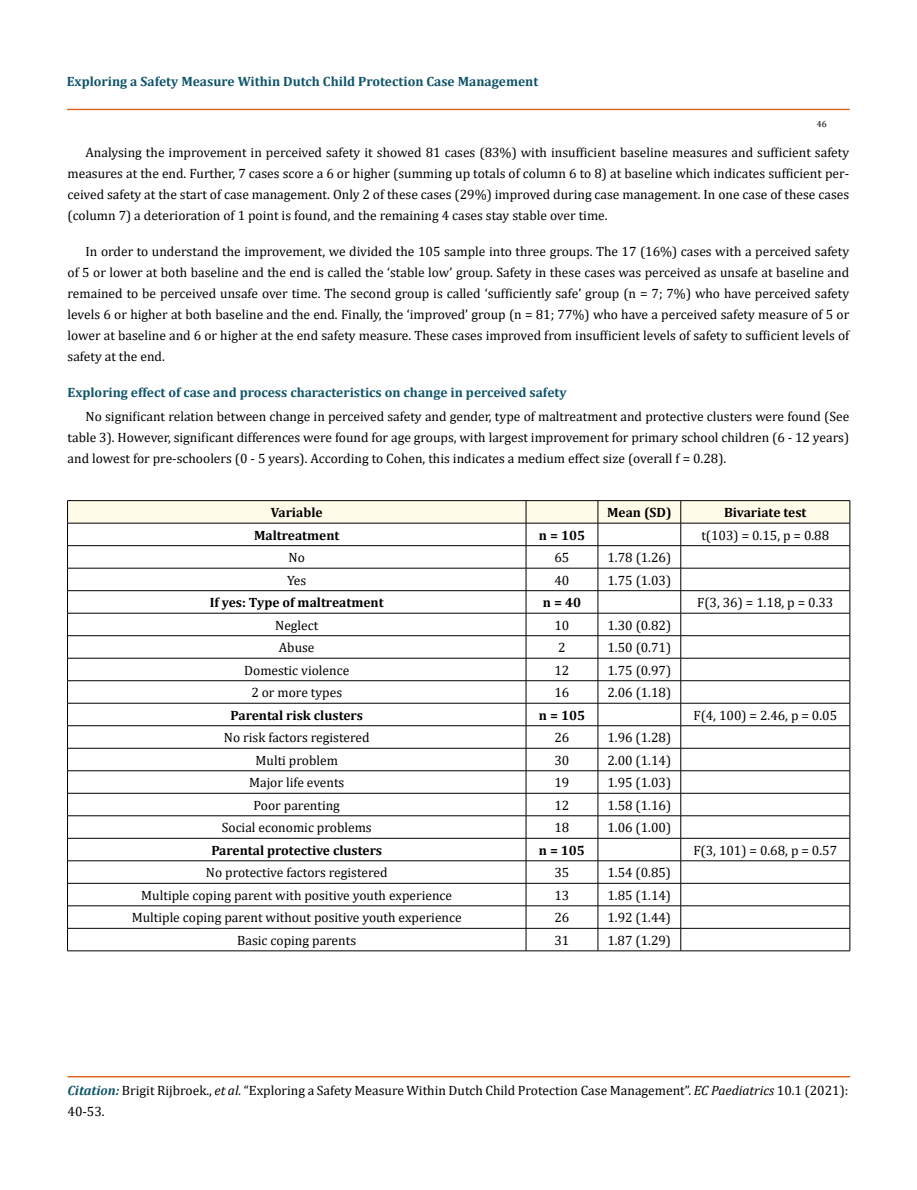
<style>
.page{position:relative;width:917px;height:1190px;background:#fff}
.page>*{position:absolute;margin:0;border:0;box-sizing:border-box;transform-origin:0 0}
.t1{font:13.5px/21px "Cambria";color:#000;text-align:justify}
.t2{font:700 13.5px "Cambria";color:#0e546a}
.t3{font:700 13.5px "Cambria";color:#000}
.t4{font:9px "Cambria";color:#000}
.s1{font-weight:700;font-style:italic;color:#0e546a}
.s2{font-style:italic}
</style>
<div class="page">
<div style="left:67px;top:109px;width:782px;height:1px;border:1px solid #e05d1a"></div>
<div style="left:68px;top:1076px;width:781px;height:1px;border:1px solid #e05d1a"></div>
<svg style="left:67px;top:500px;width:783px;height:450px"></svg>
<hr style="left:67px;top:950px;width:459px;height:1px;background:#000">
<hr style="left:526px;top:950px;width:72px;height:1px;background:#000">
<hr style="left:598px;top:950px;width:82px;height:1px;background:#000">
<hr style="left:680px;top:950px;width:170px;height:1px;background:#000">
<p class="t2" style="left:67px;top:72px;width:473px">Exploring a Safety Measure Within Dutch Child Protection Case Management</p>
<p class="t4" style="left:816px;top:118px;width:11px">46</p>
<p class="t1" style="left:68px;top:142px;width:783px;text-indent:18px">Analysing the improvement in perceived safety it showed 81 cases (83%) with insufficient baseline measures and sufficient safety measures at the end. Further, 7 cases score a 6 or higher (summing up totals of column 6 to 8) at baseline which indicates sufficient per&shy;ceived safety at the start of case management. Only 2 of these cases (29%) improved during case management. In one case of these cases (column 7) a deterioration of 1 point is found, and the remaining 4 cases stay stable over time.</p>
<p class="t1" style="left:68px;top:241px;width:783px;text-indent:18px">In order to understand the improvement, we divided the 105 sample into three groups. The 17 (16%) cases with a perceived safety of 5 or lower at both baseline and the end is called the ‘stable low’ group. Safety in these cases was perceived as unsafe at baseline and remained to be perceived unsafe over time. The second group is called ‘sufficiently safe’ group (n = 7; 7%) who have perceived safety levels 6 or higher at both baseline and the end. Finally, the ‘improved’ group (n = 81; 77%) who have a perceived safety measure of 5 or lower at baseline and 6 or higher at the end safety measure. These cases improved from insufficient levels of safety to sufficient levels of safety at the end.</p>
<p class="t2" style="left:68px;top:383px;width:500px">Exploring effect of case and process characteristics on change in perceived safety</p>
<p class="t1" style="left:68px;top:406px;width:783px;text-indent:18px">No significant relation between change in perceived safety and gender, type of maltreatment and protective clusters were found (See table 3). However, significant differences were found for age groups, with largest improvement for primary school children (6 - 12 years) and lowest for pre-schoolers (0 - 5 years). According to Cohen, this indicates a medium effect size (overall f = 0.28).</p>
<p class="t3" style="left:271px;top:503px;width:53px">Variable</p>
<p class="t3" style="left:607px;top:503px;width:66px">Mean (SD)</p>
<p class="t3" style="left:724px;top:503px;width:84px">Bivariate test</p>
<p class="t3" style="left:254px;top:525px;width:87px">Maltreatment</p>
<p class="t3" style="left:539px;top:525px;width:48px">n = 105</p>
<p class="t1" style="left:701px;top:524px;width:129px">t(103) = 0.15, p = 0.88</p>
<p class="t1" style="left:288px;top:547px;width:18px">No</p>
<p class="t1" style="left:554px;top:547px;width:16px">65</p>
<p class="t1" style="left:607px;top:547px;width:65px">1.78 (1.26)</p>
<p class="t1" style="left:287px;top:569px;width:20px">Yes</p>
<p class="t1" style="left:554px;top:569px;width:16px">40</p>
<p class="t1" style="left:607px;top:569px;width:65px">1.75 (1.03)</p>
<p class="t3" style="left:210px;top:593px;width:175px">If yes: Type of maltreatment</p>
<p class="t3" style="left:543px;top:593px;width:40px">n = 40</p>
<p class="t1" style="left:697px;top:592px;width:138px">F(3, 36) = 1.18, p = 0.33</p>
<p class="t1" style="left:275px;top:614px;width:45px">Neglect</p>
<p class="t1" style="left:554px;top:614px;width:16px">10</p>
<p class="t1" style="left:607px;top:614px;width:65px">1.30 (0.82)</p>
<p class="t1" style="left:279px;top:637px;width:37px">Abuse</p>
<p class="t1" style="left:558px;top:637px;width:9px">2</p>
<p class="t1" style="left:607px;top:637px;width:65px">1.50 (0.71)</p>
<p class="t1" style="left:244px;top:659px;width:107px">Domestic violence</p>
<p class="t1" style="left:554px;top:659px;width:16px">12</p>
<p class="t1" style="left:607px;top:659px;width:65px">1.75 (0.97)</p>
<p class="t1" style="left:251px;top:682px;width:92px">2 or more types</p>
<p class="t1" style="left:554px;top:682px;width:16px">16</p>
<p class="t1" style="left:607px;top:682px;width:65px">2.06 (1.18)</p>
<p class="t3" style="left:230px;top:705px;width:134px">Parental risk clusters</p>
<p class="t3" style="left:539px;top:705px;width:48px">n = 105</p>
<p class="t1" style="left:693px;top:704px;width:145px">F(4, 100) = 2.46, p = 0.05</p>
<p class="t1" style="left:224px;top:727px;width:147px">No risk factors registered</p>
<p class="t1" style="left:554px;top:727px;width:16px">26</p>
<p class="t1" style="left:607px;top:727px;width:65px">1.96 (1.28)</p>
<p class="t1" style="left:255px;top:749px;width:84px">Multi problem</p>
<p class="t1" style="left:554px;top:749px;width:16px">30</p>
<p class="t1" style="left:607px;top:749px;width:65px">2.00 (1.14)</p>
<p class="t1" style="left:249px;top:772px;width:97px">Major life events</p>
<p class="t1" style="left:554px;top:772px;width:16px">19</p>
<p class="t1" style="left:607px;top:772px;width:65px">1.95 (1.03)</p>
<p class="t1" style="left:253px;top:794px;width:88px">Poor parenting</p>
<p class="t1" style="left:554px;top:794px;width:16px">12</p>
<p class="t1" style="left:607px;top:794px;width:65px">1.58 (1.16)</p>
<p class="t1" style="left:222px;top:817px;width:151px">Social economic problems</p>
<p class="t1" style="left:554px;top:817px;width:16px">18</p>
<p class="t1" style="left:607px;top:817px;width:65px">1.06 (1.00)</p>
<p class="t3" style="left:211px;top:840px;width:172px">Parental protective clusters</p>
<p class="t3" style="left:539px;top:840px;width:48px">n = 105</p>
<p class="t1" style="left:693px;top:839px;width:145px">F(3, 101) = 0.68, p = 0.57</p>
<p class="t1" style="left:206px;top:862px;width:183px">No protective factors registered</p>
<p class="t1" style="left:554px;top:862px;width:16px">35</p>
<p class="t1" style="left:607px;top:862px;width:65px">1.54 (0.85)</p>
<p class="t1" style="left:141px;top:884px;width:312px">Multiple coping parent with positive youth experience</p>
<p class="t1" style="left:554px;top:884px;width:16px">13</p>
<p class="t1" style="left:607px;top:884px;width:65px">1.85 (1.14)</p>
<p class="t1" style="left:132px;top:907px;width:331px">Multiple coping parent without positive youth experience</p>
<p class="t1" style="left:554px;top:907px;width:16px">26</p>
<p class="t1" style="left:607px;top:907px;width:65px">1.92 (1.44)</p>
<p class="t1" style="left:237px;top:929px;width:120px">Basic coping parents</p>
<p class="t1" style="left:554px;top:929px;width:16px">31</p>
<p class="t1" style="left:607px;top:929px;width:65px">1.87 (1.29)</p>
<p class="t1" style="left:68px;top:1080px;width:782px"><span class="s1">Citation:</span> Brigit Rijbroek., <span class="s2">et al.</span> “Exploring a Safety Measure Within Dutch Child Protection Case Management”. <span class="s2">EC Paediatrics</span> 10.1 (2021):<br>40-53.</p>
</div>
